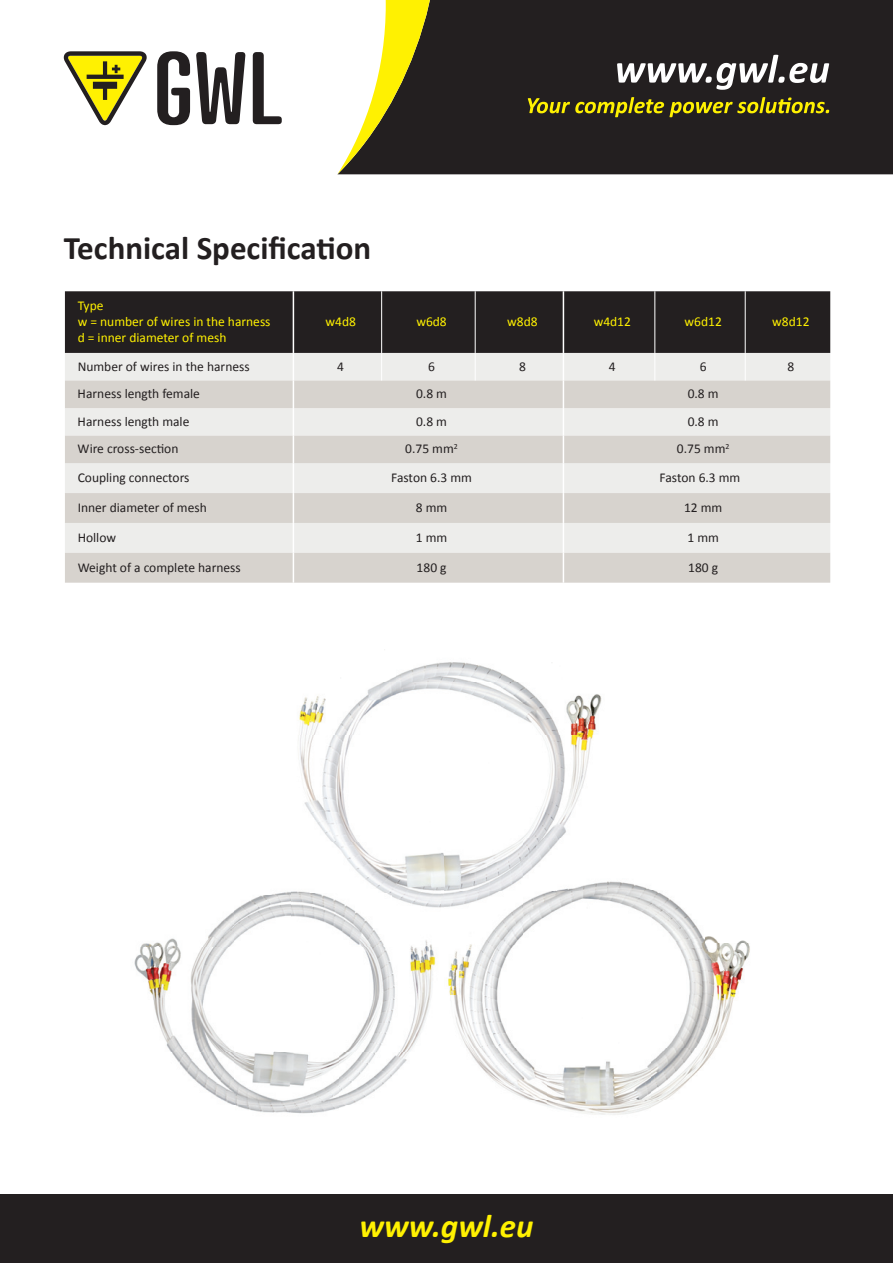
<style>
.page{position:relative;width:893px;height:1263px;background:#fff}
.page>*{position:absolute;margin:0;border:0;box-sizing:border-box;transform-origin:0 0}
.t1{font:700 33px "Calibri";color:#231f20}
.t2{font:italic 700 33px "Calibri";color:#fff101}
.t3{font:13.5px "Calibri";color:#231f20}
.t4{font:13.5px/16.2px "Calibri";color:#fff101}
</style>
<div class="page">
<div style="left:0;top:1195px;width:893px;height:68px;background:#231f20"></div>
<div style="left:65px;top:291px;width:765px;height:62px;background:#231f20"></div>
<div style="left:65px;top:353px;width:765px;height:27px;background:#ededeb"></div>
<svg style="left:65px;top:380px;width:765px;height:203px;background:#e0deda"></svg>
<hr style="left:293px;top:291px;width:1px;height:62px;background:#fff">
<svg style="left:293px;top:353px;width:1px;height:110px"></svg>
<hr style="left:293px;top:463px;width:1px;height:30px;background:#fff">
<hr style="left:293px;top:493px;width:1px;height:30px;background:#fff">
<hr style="left:293px;top:523px;width:1px;height:30px;background:#fff">
<hr style="left:293px;top:553px;width:1px;height:30px;background:#fff">
<hr style="left:563px;top:291px;width:1px;height:62px;background:#fff">
<svg style="left:563px;top:353px;width:1px;height:110px"></svg>
<hr style="left:563px;top:463px;width:1px;height:30px;background:#fff">
<hr style="left:563px;top:493px;width:1px;height:30px;background:#fff">
<hr style="left:563px;top:523px;width:1px;height:30px;background:#fff">
<hr style="left:563px;top:553px;width:1px;height:30px;background:#fff">
<hr style="left:381px;top:291px;width:1px;height:62px;background:#fff">
<hr style="left:475px;top:291px;width:1px;height:62px;background:#fff">
<svg style="left:381px;top:353px;width:1px;height:27px"></svg>
<svg style="left:475px;top:353px;width:1px;height:27px"></svg>
<hr style="left:654px;top:291px;width:1px;height:62px;background:#fff">
<hr style="left:745px;top:291px;width:1px;height:62px;background:#fff">
<svg style="left:654px;top:353px;width:1px;height:27px"></svg>
<svg style="left:745px;top:353px;width:1px;height:27px"></svg>
<img style="left:299px;top:662px;width:303px;height:127px">
<img style="left:304px;top:789px;width:55px;height:54px">
<img style="left:522px;top:789px;width:60px;height:49px">
<img style="left:607px;top:881px;width:140px;height:62px">
<img style="left:448px;top:943px;width:302px;height:172px">
<img style="left:443px;top:838px;width:164px;height:53px">
<img style="left:443px;top:891px;width:164px;height:53px">
<img style="left:271px;top:891px;width:21px;height:4px">
<img style="left:339px;top:944px;width:97px;height:161px">
<img style="left:134px;top:895px;width:205px;height:210px">
<img style="left:235px;top:1105px;width:111px;height:9px">
<img style="left:292px;top:843px;width:149px;height:101px">
<div style="left:434px;top:0;width:459px;height:174px;background:#231f20"></div>
<svg style="left:337px;top:0;width:97px;height:174px"></svg>
<svg style="left:157px;top:51px;width:33px;height:74px"></svg>
<svg style="left:196px;top:52px;width:50px;height:72px"></svg>
<svg style="left:253px;top:52px;width:29px;height:72px"></svg>
<svg style="left:63px;top:51px;width:84px;height:74px"></svg>
<svg style="left:528px;top:97px;width:301px;height:20px;background:#635c16"></svg>
<svg style="left:617px;top:55px;width:212px;height:35px"></svg>
<h1 class="t1" style="left:64px;top:227px;width:309px">Technical Specification</h1>
<p class="t4" style="left:78px;top:297px;width:194px">Type<br>w = number of wires in the harness d = inner diameter of mesh</p>
<p class="t4" style="left:325px;top:313px;width:32px">w4d8</p>
<p class="t4" style="left:416px;top:313px;width:32px">w6d8</p>
<p class="t4" style="left:507px;top:313px;width:32px">w8d8</p>
<p class="t4" style="left:594px;top:313px;width:39px">w4d12</p>
<p class="t4" style="left:685px;top:313px;width:39px">w6d12</p>
<p class="t4" style="left:772px;top:313px;width:39px">w8d12</p>
<p class="t3" style="left:78px;top:358px;width:174px">Number of wires in the harness</p>
<p class="t3" style="left:337px;top:358px;width:8px">4</p>
<p class="t3" style="left:428px;top:358px;width:8px">6</p>
<p class="t3" style="left:519px;top:358px;width:8px">8</p>
<p class="t3" style="left:609px;top:358px;width:8px">4</p>
<p class="t3" style="left:700px;top:358px;width:8px">6</p>
<p class="t3" style="left:787px;top:358px;width:8px">8</p>
<p class="t3" style="left:78px;top:385px;width:124px">Harness length female</p>
<p class="t3" style="left:416px;top:385px;width:32px">0.8 m</p>
<p class="t3" style="left:688px;top:385px;width:32px">0.8 m</p>
<p class="t3" style="left:78px;top:413px;width:113px">Harness length male</p>
<p class="t3" style="left:416px;top:413px;width:32px">0.8 m</p>
<p class="t3" style="left:688px;top:413px;width:32px">0.8 m</p>
<p class="t3" style="left:78px;top:440px;width:102px">Wire cross-section</p>
<p class="t3" style="left:405px;top:440px;width:54px">0.75 mm<sup>2</sup></p>
<p class="t3" style="left:677px;top:441px;width:54px">0.75 mm<sup>2</sup></p>
<p class="t3" style="left:78px;top:469px;width:113px">Coupling connectors</p>
<p class="t3" style="left:391px;top:469px;width:82px">Faston 6.3 mm</p>
<p class="t3" style="left:660px;top:469px;width:82px">Faston 6.3 mm</p>
<p class="t3" style="left:78px;top:499px;width:131px">Inner diameter of mesh</p>
<p class="t3" style="left:416px;top:499px;width:33px">8 mm</p>
<p class="t3" style="left:684px;top:499px;width:40px">12 mm</p>
<p class="t3" style="left:78px;top:529px;width:40px">Hollow</p>
<p class="t3" style="left:416px;top:529px;width:33px">1 mm</p>
<p class="t3" style="left:687px;top:529px;width:33px">1 mm</p>
<p class="t3" style="left:78px;top:559px;width:165px">Weight of a complete harness</p>
<p class="t3" style="left:417px;top:559px;width:31px">180 g</p>
<p class="t3" style="left:688px;top:559px;width:31px">180 g</p>
<h1 class="t2" style="left:359px;top:1206px;width:176px">www.gwl.eu</h1>
</div>
